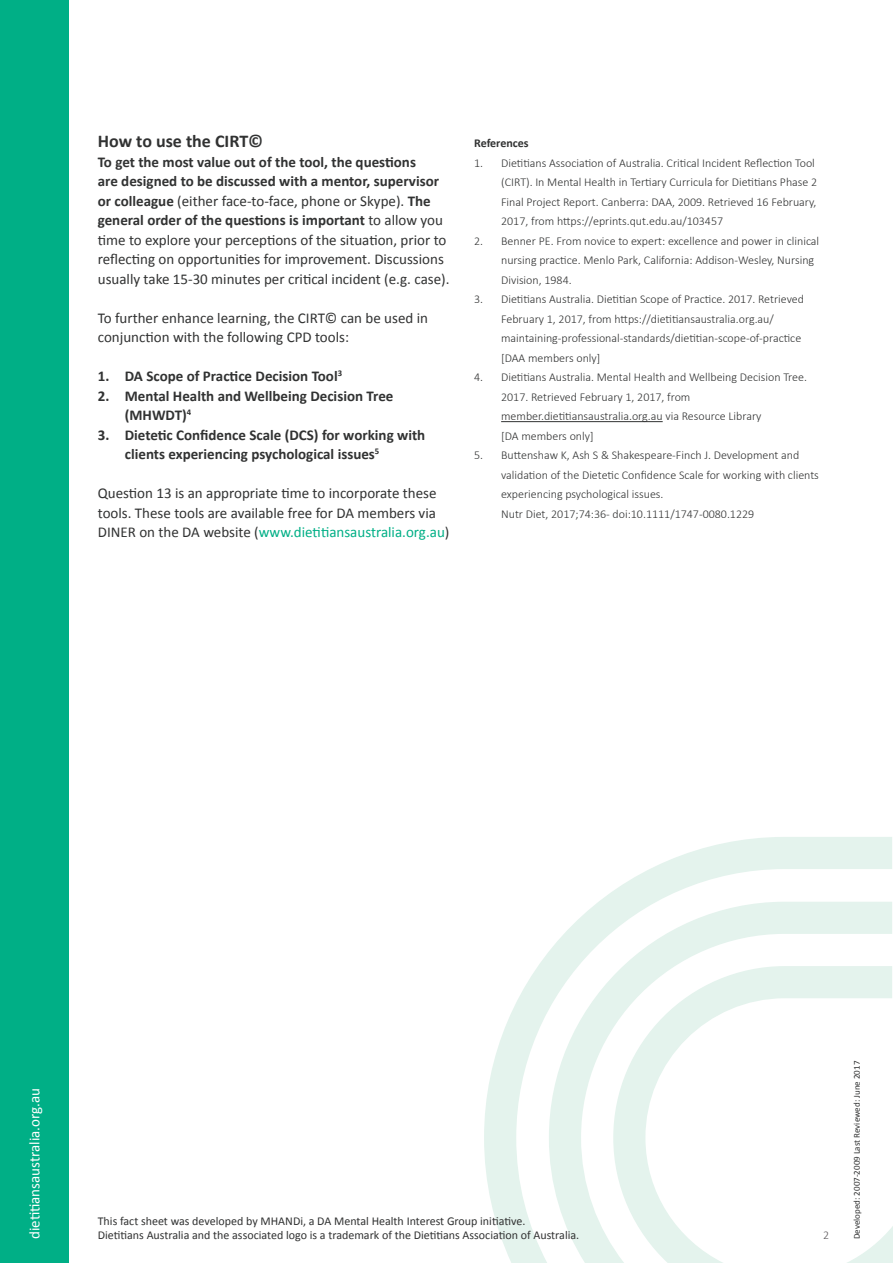
<style>
.page{position:relative;width:893px;height:1263px;background:#fff}
.page>*{position:absolute;margin:0;border:0;box-sizing:border-box;transform-origin:0 0}
.t1{font:700 18px "Calibri";color:#313232}
.t2{font:15px/19.5px "Calibri";color:#313232}
.t3{font:700 15px/19.5px "Calibri";color:#313232}
.t4{font:15px "Calibri";color:#fff}
.t5{font:300 12px/19.5px "Calibri";color:#313232}
.t6{font:12px/14.4px "Calibri";color:#313232}
.t7{font:700 12px "Calibri";color:#313232}
.t8{font:300 12px "Calibri";color:#5b575a}
.t9{font:9px "Calibri";color:#313232}
.s1{font-weight:700}
.s2{color:#00af86}
</style>
<div class="page">
<svg style="left:892px;top:1226px;width:1px;height:37px"></svg>
<svg style="left:484px;top:837px;width:408px;height:426px"></svg>
<div style="left:0;top:0;width:68px;height:1263px;background:#00af86"></div>
<hr style="left:501px;top:421px;width:162px;height:1px;background:#313232">
<h1 class="t1" style="left:98px;top:128px;width:167px">How to use the CIRT©</h1>
<p class="t2" style="left:98px;top:151px;width:353px"><span class="s1">To get the most value out of the tool, the questions<br>are designed to be discussed with a mentor, supervisor or colleague</span> (either face-to-face, phone or Skype). <span class="s1">The general order of the questions is important</span> to allow you time to explore your perceptions of the situation, prior to reflecting on opportunities for improvement. Discussions usually take 15-30 minutes per critical incident (e.g. case).</p>
<p class="t2" style="left:98px;top:307px;width:332px">To further enhance learning, the CIRT© can be used in conjunction with the following CPD tools:</p>
<p class="t3" style="left:98px;top:366px;width:246px">1. DA Scope of Practice Decision Tool<sup>3</sup></p>
<p class="t3" style="left:125px;top:385px;width:270px;text-indent:-27px">2. Mental Health and Wellbeing Decision Tree (MHWDT)<sup>4</sup></p>
<p class="t3" style="left:125px;top:424px;width:302px;text-indent:-27px">3. Dietetic Confidence Scale (DCS) for working with clients experiencing psychological issues<sup>5</sup></p>
<p class="t2" style="left:98px;top:483px;width:353px">Question 13 is an appropriate time to incorporate these tools. These tools are available free for DA members via<br>DINER on the DA website (<span class="s2">www.dietitiansaustralia.org.au</span>)</p>
<p class="t7" style="left:474px;top:135px;width:56px">References</p>
<p class="t5" style="left:501px;top:153px;width:318px;text-indent:-27px">1. Dietitians Association of Australia. Critical Incident Reflection Tool (CIRT). In Mental Health in Tertiary Curricula for Dietitians Phase 2<br>Final Project Report. Canberra: DAA, 2009. Retrieved 16 February, 2017, from https://eprints.qut.edu.au/103457</p>
<p class="t5" style="left:501px;top:231px;width:320px;text-indent:-27px">2. Benner PE. From novice to expert: excellence and power in clinical nursing practice. Menlo Park, California: Addison-Wesley, Nursing<br>Division, 1984.</p>
<p class="t5" style="left:501px;top:289px;width:304px;text-indent:-27px">3. Dietitians Australia. Dietitian Scope of Practice. 2017. Retrieved February 1, 2017, from https://dietitiansaustralia.org.au/ maintaining-professional-standards/dietitian-scope-of-practice [DAA members only]</p>
<p class="t5" style="left:501px;top:367px;width:307px;text-indent:-27px">4. Dietitians Australia. Mental Health and Wellbeing Decision Tree.<br>2017. Retrieved February 1, 2017, from member.dietitiansaustralia.org.au via Resource Library<br>[DA members only]</p>
<p class="t5" style="left:501px;top:445px;width:319px;text-indent:-27px">5. Buttenshaw K, Ash S &amp; Shakespeare-Finch J. Development and validation of the Dietetic Confidence Scale for working with clients experiencing psychological issues.<br>Nutr Diet, 2017;74:36- doi:10.1111/1747-0080.1229</p>
<p class="t4" style="left:25px;top:1239px;width:152px;rotate:-90deg">dietitiansaustralia.org.au</p>
<p class="t6" style="left:98px;top:1213px;width:483px">This fact sheet was developed by MHANDi, a DA Mental Health Interest Group initiative.<br>Dietitians Australia and the associated logo is a trademark of the Dietitians Association of Australia.</p>
<p class="t8" style="left:823px;top:1228px;width:8px">2</p>
<p class="t9" style="left:851px;top:1239px;width:180px;rotate:-90deg">Developed: 2007-2009 Last Reviewed: June 2017</p>
</div>
